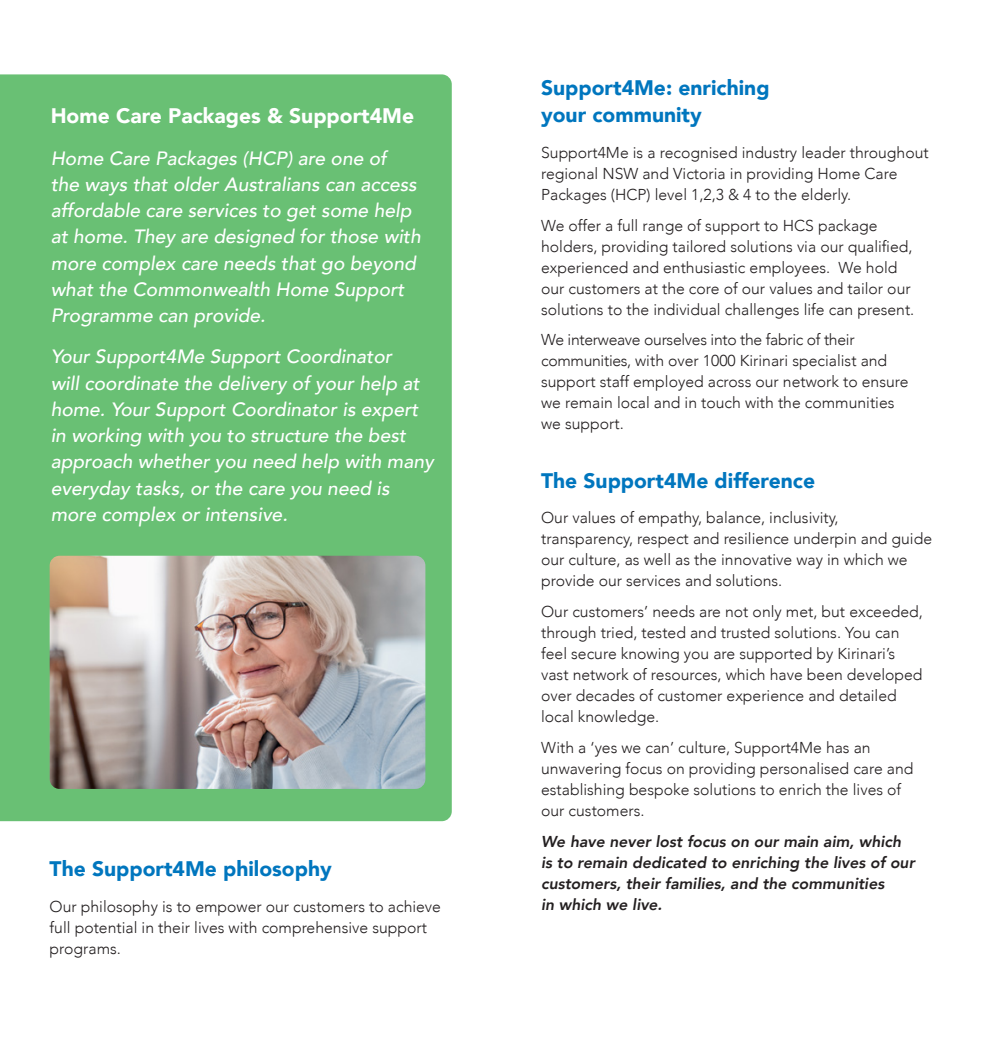
<style>
.page{position:relative;width:983px;height:1042px;background:#fff}
.page>*{position:absolute;margin:0;border:0;box-sizing:border-box;transform-origin:0 0}
.Headings{font:900 21px/26.2px "Avenir";color:#0076be}
.Headings-2{font:900 21px "Avenir";color:#fff}
.Breakout_text{font:italic 500 19.25px/26.2px "Avenir";color:#fff}
.Body_copy{font:300 15.75px/21px "Avenir";color:#231f20}
.Body_copy-2{font:italic 800 15.75px/21px "Avenir";color:#231f20}
</style>
<div class="page">
<div style="left:0;top:74px;width:451px;height:747px;background:#69c074"></div>
<img style="left:50px;top:556px;width:375px;height:233px">
<p class="Headings-2" style="left:51px;top:98px;width:365px">Home Care Packages &amp; Support4Me</p>
<p class="Breakout_text" style="left:51px;top:145px;width:371px">Home Care Packages (HCP) are one of<br>the ways that older Australians can access affordable care services to get some help at home. They are designed for those with more complex care needs that go beyond what the Commonwealth Home Support Programme can provide.</p>
<p class="Breakout_text" style="left:51px;top:344px;width:384px">Your Support4Me Support Coordinator<br>will coordinate the delivery of your help at home. Your Support Coordinator is expert in working with you to structure the best approach whether you need help with many everyday tasks, or the care you need is more complex or intensive.</p>
<p class="Headings" style="left:50px;top:855px;width:283px">The Support4Me philosophy</p>
<p class="Body_copy" style="left:50px;top:896px;width:393px">Our philosophy is to empower our customers to achieve full potential in their lives with comprehensive support programs.</p>
<p class="Headings" style="left:541px;top:74px;width:230px">Support4Me: enriching your community</p>
<p class="Body_copy" style="left:541px;top:142px;width:389px">Support4Me is a recognised industry leader throughout regional NSW and Victoria in providing Home Care<br>Packages (HCP) level 1,2,3 &amp; 4 to the elderly.</p>
<p class="Body_copy" style="left:541px;top:215px;width:374px">We offer a full range of support to HCS package holders, providing tailored solutions via our qualified, experienced and enthusiastic employees. We hold our customers at the core of our values and tailor our solutions to the individual challenges life can present.</p>
<p class="Body_copy" style="left:541px;top:329px;width:369px">We interweave ourselves into the fabric of their communities, with over 1000 Kirinari specialist and support staff employed across our network to ensure we remain local and in touch with the communities we support.</p>
<p class="Headings" style="left:541px;top:466px;width:275px">The Support4Me difference</p>
<p class="Body_copy" style="left:541px;top:507px;width:392px">Our values of empathy, balance, inclusivity, transparency, respect and resilience underpin and guide our culture, as well as the innovative way in which we provide our services and solutions.</p>
<p class="Body_copy" style="left:541px;top:601px;width:383px">Our customers’ needs are not only met, but exceeded, through tried, tested and trusted solutions. You can feel secure knowing you are supported by Kirinari’s vast network of resources, which have been developed over decades of customer experience and detailed local knowledge.</p>
<p class="Body_copy" style="left:541px;top:737px;width:374px">With a ‘yes we can’ culture, Support4Me has an unwavering focus on providing personalised care and establishing bespoke solutions to enrich the lives of our customers.</p>
<p class="Body_copy-2" style="left:541px;top:831px;width:375px">We have never lost focus on our main aim, which is to remain dedicated to enriching the lives of our customers, their families, and the communities<br>in which we live.</p>
</div>
